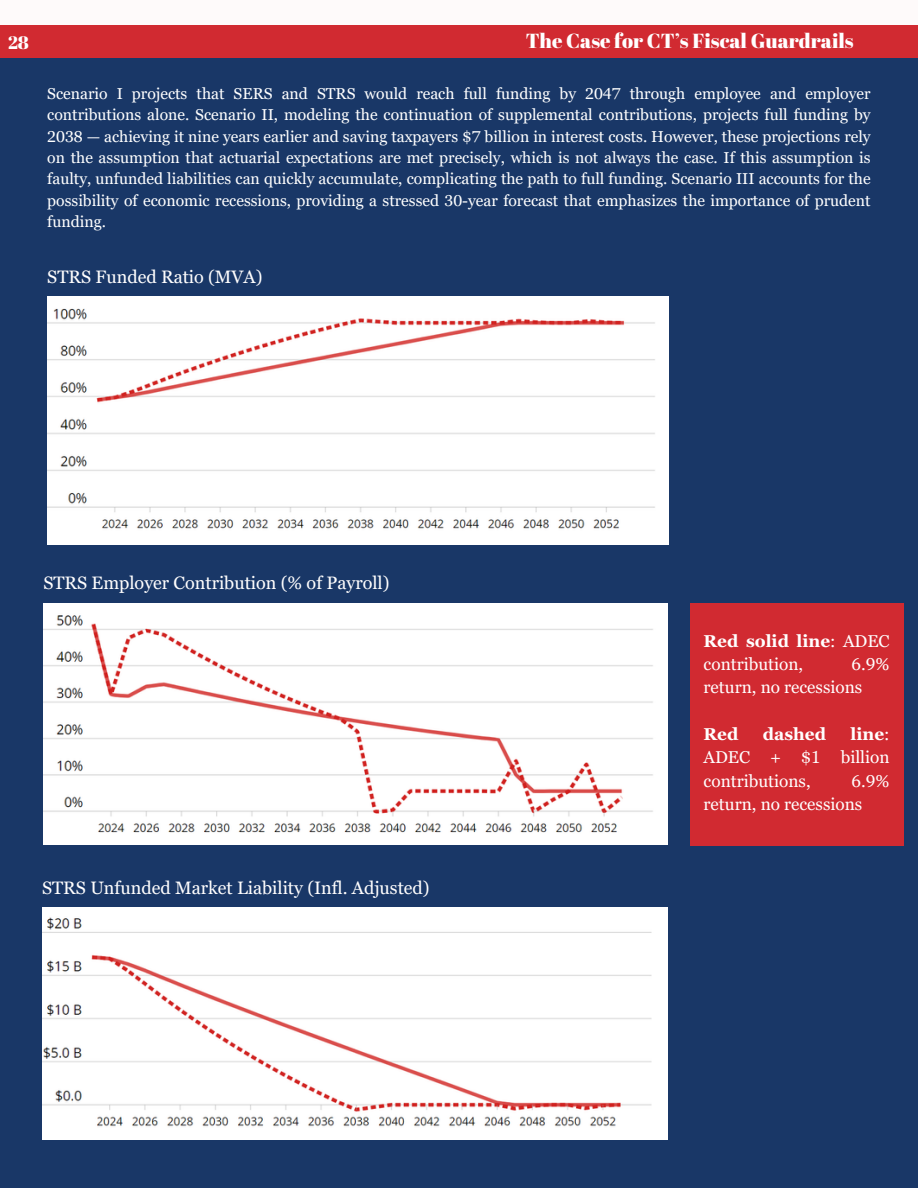
<style>
.page{position:relative;width:918px;height:1188px;background:#fefafa}
.page>*{position:absolute;margin:0;border:0;box-sizing:border-box;transform-origin:0 0}
.t1{font:20.25px "Abril Fatface";color:#fff}
.t2{font:18px "Georgia Pro";color:#fffefe}
.t3{font:18px "Abril Fatface";color:#fff}
.t4{font:17.1px/23.2px "Georgia Pro";color:#fff}
.t5{font:700 17.1px "Georgia Pro";color:#fff}
.t6{font:15.75px/21.3px "Georgia Pro";color:#fff;text-align:justify}
.s1{font-weight:700}
</style>
<div class="page">
<div style="left:0;top:25px;width:918px;height:33px;background:#d12a31"></div>
<div style="left:0;top:58px;width:918px;height:1130px;background:#193767"></div>
<div style="left:690px;top:603px;width:214px;height:242px;background:#d12a31"></div>
<img style="left:47px;top:296px;width:621px;height:249px">
<img style="left:42px;top:908px;width:626px;height:231px">
<img style="left:43px;top:603px;width:625px;height:242px">
<h2 class="t3" style="left:8px;top:30px;width:22px">28</h2>
<p class="t1" style="left:526px;top:27px;width:329px">The Case for CT’s Fiscal Guardrails</p>
<h2 class="t6" style="left:47px;top:83px;width:825px">Scenario I projects that SERS and STRS would reach full funding by 2047 through employee and employer contributions alone. Scenario II, modeling the continuation of supplemental contributions, projects full funding by 2038 — achieving it nine years earlier and saving taxpayers $7 billion in interest costs. However, these projections rely on the assumption that actuarial expectations are met precisely, which is not always the case. If this assumption is faulty, unfunded liabilities can quickly accumulate, complicating the path to full funding. Scenario III accounts for the possibility of economic recessions, providing a stressed 30-year forecast that emphasizes the importance of prudent funding.</h2>
<h2 class="t2" style="left:47px;top:266px;width:217px">STRS Funded Ratio (MVA)</h2>
<h2 class="t2" style="left:43px;top:573px;width:348px">STRS Employer Contribution (% of Payroll)</h2>
<p class="t2" style="left:42px;top:877px;width:389px">STRS Unfunded Market Liability (Infl. Adjusted)</p>
<p class="t4" style="left:704px;top:629px;width:187px"><span class="s1">Red solid line</span>: ADEC contribution,</p>
<p class="t4" style="left:704px;top:653px;width:187px;text-indent:148px">6.9% return, no recessions</p>
<h2 class="t5" style="left:704px;top:724px;width:36px">Red</h2>
<h2 class="t5" style="left:763px;top:724px;width:65px">dashed</h2>
<h2 class="t4" style="left:704px;top:722px;width:187px;text-align:justify;text-indent:147px"><span class="s1">line</span>:<br>ADEC + $1 billion contributions,</h2>
<h2 class="t4" style="left:704px;top:769px;width:187px;text-indent:148px">6.9% return, no recessions</h2>
</div>
